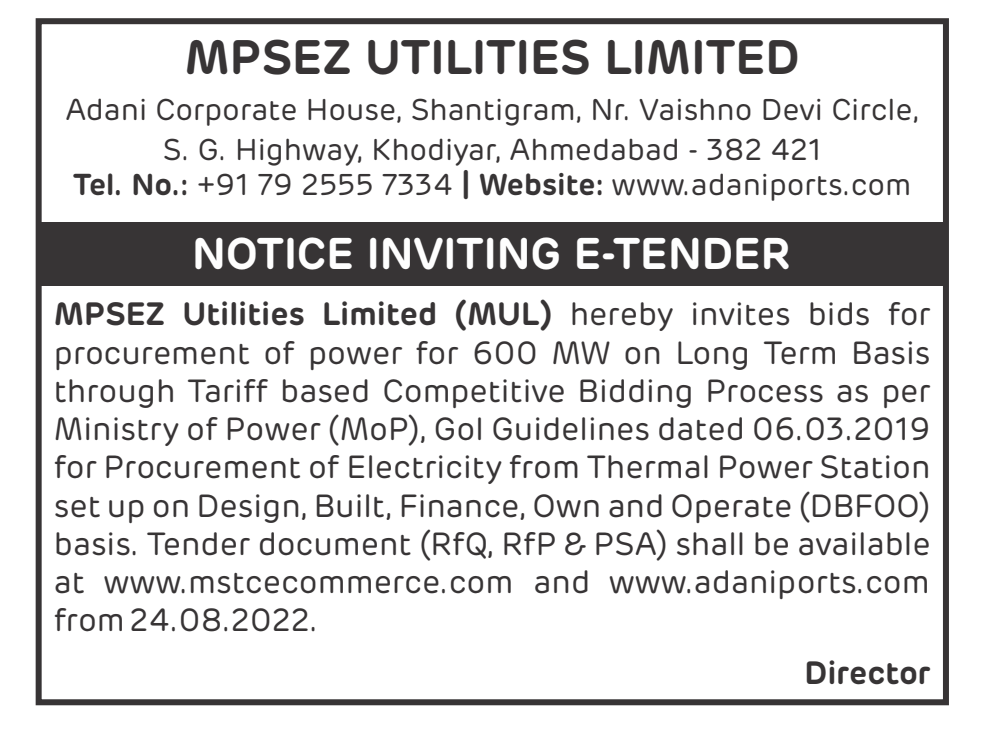
<style>
.page{position:relative;width:986px;height:732px;background:#fff}
.page>*{position:absolute;margin:0;border:0;box-sizing:border-box;transform-origin:0 0}
.t1{font:600 48px "Adani";color:#373435}
.t2{font:600 44px "Adani";color:#fefefe}
.t3{font:32px/38.4px "Adani";color:#373435;text-align:justify}
.t4{font:600 32px "Adani";color:#373435}
.t5{font:30px/39.2px "Adani";color:#373435;text-align:center}
.s1{font-weight:600}
</style>
<div class="page">
<div style="left:36px;top:18px;width:913px;height:686px;border:6px solid #373435"></div>
<div style="left:39px;top:222px;width:907px;height:63px;background:#373435"></div>
<h1 class="t1" style="left:184px;top:38px;width:617px">MPSEZ UTILITIES LIMITED</h1>
<p class="t5" style="left:66px;top:93px;width:855px">Adani Corporate House, Shantigram, Nr. Vaishno Devi Circle,<br>S. G. Highway, Khodiyar, Ahmedabad - 382 421</p>
<p class="t5" style="left:73px;top:168px;width:840px"><span class="s1">Tel. No.:</span> +91 79 2555 7334 <span class="s1">| Website:</span> www.adaniports.com</p>
<h2 class="t2" style="left:192px;top:236px;width:600px">NOTICE INVITING E-TENDER</h2>
<p class="t3" style="left:54px;top:298px;width:878px"><span class="s1">MPSEZ Utilities Limited (MUL)</span> hereby invites bids for procurement of power for 600 MW on Long Term Basis through Tariff based Competitive Bidding Process as per Ministry of Power (MoP), GoI Guidelines dated 06.03.2019 for Procurement of Electricity from Thermal Power Station set up on Design, Built, Finance, Own and Operate (DBFOO) basis. Tender document (RfQ, RfP &amp; PSA) shall be available at www.mstcecommerce.com and www.adaniports.com from 24.08.2022.</p>
<p class="t4" style="left:804px;top:659px;width:128px">Director</p>
</div>
